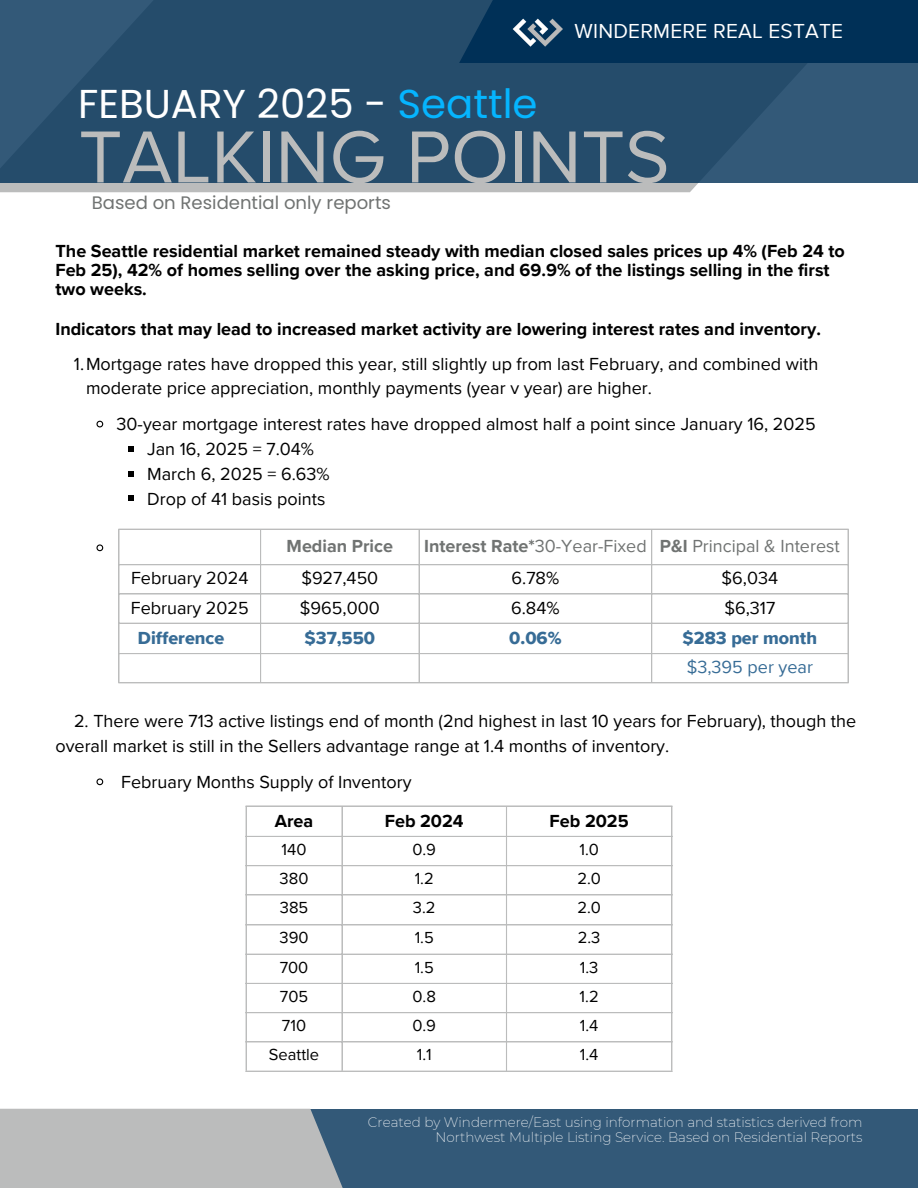
<style>
.page{position:relative;width:918px;height:1188px;background:#fff}
.page>*{position:absolute;margin:0;border:0;box-sizing:border-box;transform-origin:0 0}
.t1{font:76.35px "Proxima Nova A";color:#bbbcbc}
.t2{font:40.35px "Poppins";color:#fff}
.t3{font:20.85px "Proxima Nova";letter-spacing:.01em;color:#fff}
.t4{font:18px/24.8px "Proxima Nova";color:#000}
.t5{font:700 18px/19.2px "Proxima Nova";color:#000}
.t6{font:700 18px "Proxima Nova";color:#707372}
.t7{font:18px "Proxima Nova Extrabld";color:#376c96}
.t8{font:18px "Poppins";color:#707372}
.t9{font:18px "Proxima Nova";color:#707372}
.t10{font:18px "Proxima Nova";color:#376c96}
.t11{font:16.5px "Proxima Nova";color:#000}
.t12{font:200 13.5px/15.8px "Montserrat";color:#fff;text-align:right}
.s1{color:#05b5ff}
.s2{font-weight:400}
.s3{font-weight:700}
</style>
<div class="page">
<div style="left:234px;top:1109px;width:684px;height:79px;background:#335978"></div>
<div style="left:0;top:1109px;width:343px;height:79px;background:#bbbcbc"></div>
<div style="left:0;top:183px;width:698px;height:9px;background:#bbbcbc"></div>
<div style="left:0;top:0;width:918px;height:183px;background:linear-gradient(to right,#254c6b,#2c5271)"></div>
<div style="left:459px;top:0;width:459px;height:63px;background:#003057"></div>
<img style="left:512px;top:18px;width:51px;height:29px">
<svg style="left:96px;top:420px;width:8px;height:8px"></svg>
<svg style="left:129px;top:446px;width:5px;height:6px"></svg>
<svg style="left:129px;top:471px;width:5px;height:5px"></svg>
<svg style="left:129px;top:496px;width:5px;height:5px"></svg>
<svg style="left:96px;top:544px;width:8px;height:8px"></svg>
<svg style="left:96px;top:778px;width:8px;height:8px"></svg>
<hr style="left:118px;top:530px;width:2px;height:152px;background:#bbbcbc">
<hr style="left:260px;top:530px;width:1px;height:152px;background:#bbbcbc">
<hr style="left:419px;top:530px;width:1px;height:152px;background:#bbbcbc">
<hr style="left:651px;top:530px;width:1px;height:152px;background:#bbbcbc">
<hr style="left:848px;top:530px;width:1px;height:152px;background:#bbbcbc">
<hr style="left:118px;top:529px;width:731px;height:1px;background:#bbbcbc">
<hr style="left:118px;top:564px;width:731px;height:1px;background:#bbbcbc">
<hr style="left:118px;top:593px;width:731px;height:2px;background:#bbbcbc">
<hr style="left:118px;top:623px;width:731px;height:1px;background:#bbbcbc">
<hr style="left:118px;top:653px;width:731px;height:1px;background:#bbbcbc">
<hr style="left:118px;top:682px;width:731px;height:1px;background:#bbbcbc">
<hr style="left:246px;top:807px;width:1px;height:264px;background:#bbbcbc">
<hr style="left:341px;top:807px;width:2px;height:264px;background:#bbbcbc">
<hr style="left:506px;top:807px;width:1px;height:264px;background:#bbbcbc">
<hr style="left:671px;top:807px;width:1px;height:264px;background:#bbbcbc">
<hr style="left:246px;top:805px;width:426px;height:2px;background:#bbbcbc">
<hr style="left:246px;top:836px;width:426px;height:1px;background:#bbbcbc">
<hr style="left:246px;top:865px;width:426px;height:1px;background:#bbbcbc">
<hr style="left:246px;top:894px;width:426px;height:1px;background:#bbbcbc">
<hr style="left:246px;top:924px;width:426px;height:1px;background:#bbbcbc">
<hr style="left:246px;top:954px;width:426px;height:1px;background:#bbbcbc">
<hr style="left:246px;top:983px;width:426px;height:1px;background:#bbbcbc">
<hr style="left:246px;top:1012px;width:426px;height:1px;background:#bbbcbc">
<hr style="left:246px;top:1041px;width:426px;height:1px;background:#bbbcbc">
<hr style="left:246px;top:1071px;width:426px;height:1px;background:#bbbcbc">
<h2 class="t2" style="left:78px;top:75px;width:461px">FEBUARY 2025 - <span class="s1">Seattle</span></h2>
<h3 class="t3" style="left:575px;top:19px;width:270px">WINDERMERE REAL ESTATE</h3>
<p class="t1" style="left:79px;top:112px;width:592px">TALKING POINTS</p>
<h5 class="t8" style="left:92px;top:190px;width:301px">Based on Residential only reports</h5>
<h4 class="t5" style="left:55px;top:242px;width:791px">The Seattle residential market remained steady with median closed sales prices up 4% (Feb 24 to<br>Feb 25), 42% of homes selling over the asking price, and 69.9% of the listings selling in the first two weeks.</h4>
<h4 class="t5" style="left:55px;top:319px;width:767px">Indicators that may lead to increased market activity are lowering interest rates and inventory.</h4>
<p class="t4" style="left:86px;top:352px;width:734px;text-indent:-12px">1.Mortgage rates have dropped this year, still slightly up from last February, and combined with moderate price appreciation, monthly payments (year v year) are higher.</p>
<p class="t4" style="left:117px;top:412px;width:701px">30-year mortgage interest rates have dropped almost half a point since January 16, 2025</p>
<p class="t4" style="left:147px;top:437px;width:168px">Jan 16, 2025 = 7.04%</p>
<p class="t4" style="left:147px;top:462px;width:184px">March 6, 2025 = 6.63%</p>
<p class="t4" style="left:147px;top:487px;width:180px">Drop of 41 basis points</p>
<p class="t6" style="left:287px;top:536px;width:108px">Median Price</p>
<p class="t6" style="left:424px;top:536px;width:224px">Interest Rate*<span class="s2">30-Year-Fixed</span></p>
<p class="t9" style="left:660px;top:536px;width:181px"><span class="s3">P&amp;I</span> Principal &amp; Interest</p>
<p class="t4" style="left:131px;top:566px;width:119px">February 2024</p>
<p class="t4" style="left:301px;top:566px;width:78px">$927,450</p>
<p class="t4" style="left:512px;top:566px;width:49px">6.78%</p>
<p class="t4" style="left:722px;top:566px;width:58px">$6,034</p>
<p class="t4" style="left:131px;top:596px;width:119px">February 2025</p>
<p class="t4" style="left:300px;top:596px;width:81px">$965,000</p>
<p class="t4" style="left:511px;top:596px;width:50px">6.84%</p>
<p class="t4" style="left:724px;top:596px;width:52px">$6,317</p>
<p class="t7" style="left:138px;top:627px;width:88px">Difference</p>
<p class="t7" style="left:305px;top:627px;width:72px">$37,550</p>
<p class="t7" style="left:509px;top:627px;width:54px">0.06%</p>
<p class="t7" style="left:683px;top:627px;width:136px">$283 per month</p>
<p class="t10" style="left:687px;top:657px;width:128px">$3,395 per year</p>
<p class="t4" style="left:55px;top:709px;width:802px;text-indent:19px">2. There were 713 active listings end of month (2nd highest in last 10 years for February), though the overall market is still in the Sellers advantage range at 1.4 months of inventory.</p>
<p class="t4" style="left:121px;top:770px;width:292px">February Months Supply of Inventory</p>
<p class="t5" style="left:275px;top:812px;width:40px">Area</p>
<p class="t5" style="left:385px;top:812px;width:80px">Feb 2024</p>
<p class="t5" style="left:550px;top:812px;width:81px">Feb 2025</p>
<p class="t11" style="left:282px;top:840px;width:26px">140</p>
<p class="t11" style="left:412px;top:840px;width:25px">0.9</p>
<p class="t11" style="left:579px;top:840px;width:21px">1.0</p>
<p class="t11" style="left:280px;top:869px;width:30px">380</p>
<p class="t11" style="left:415px;top:869px;width:21px">1.2</p>
<p class="t11" style="left:577px;top:869px;width:25px">2.0</p>
<p class="t11" style="left:280px;top:898px;width:30px">385</p>
<p class="t11" style="left:413px;top:898px;width:24px">3.2</p>
<p class="t11" style="left:577px;top:898px;width:25px">2.0</p>
<p class="t11" style="left:280px;top:928px;width:31px">390</p>
<p class="t11" style="left:415px;top:928px;width:21px">1.5</p>
<p class="t11" style="left:578px;top:928px;width:24px">2.3</p>
<p class="t11" style="left:280px;top:958px;width:30px">700</p>
<p class="t11" style="left:415px;top:958px;width:21px">1.5</p>
<p class="t11" style="left:580px;top:958px;width:20px">1.3</p>
<p class="t11" style="left:280px;top:987px;width:30px">705</p>
<p class="t11" style="left:413px;top:987px;width:25px">0.8</p>
<p class="t11" style="left:580px;top:987px;width:21px">1.2</p>
<p class="t11" style="left:282px;top:1016px;width:26px">710</p>
<p class="t11" style="left:412px;top:1016px;width:25px">0.9</p>
<p class="t11" style="left:580px;top:1016px;width:20px">1.4</p>
<p class="t11" style="left:269px;top:1045px;width:52px">Seattle</p>
<p class="t11" style="left:417px;top:1045px;width:16px">1.1</p>
<p class="t11" style="left:580px;top:1045px;width:20px">1.4</p>
<h1 class="t12" style="left:368px;top:1114px;width:496px">Created by Windermere/East using information and statistics derived from<br>Northwest Multiple Listing Service. Based on Residential Reports</h1>
</div>
